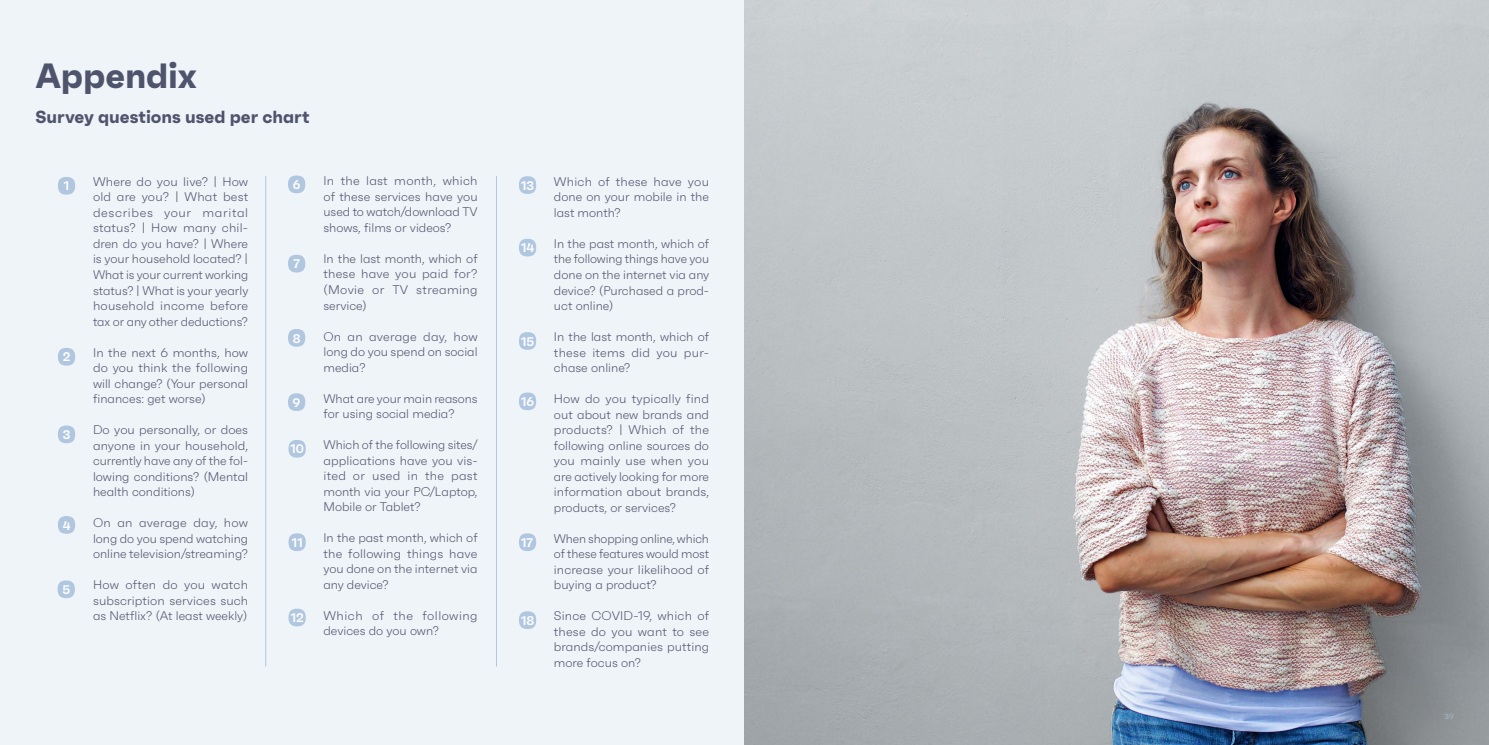
<style>
.page{position:relative;width:1489px;height:745px;background:#fff}
.page>*{position:absolute;margin:0;border:0;box-sizing:border-box;transform-origin:0 0}
.t1{font:700 35px "Faktum";letter-spacing:-.005em;color:#4f546d}
.t2{font:700 17.5px "Faktum";color:#4f546d}
.t3{font:300 12.5px/15.5px "Faktum";color:#4f546d;text-align:justify}
.t4{font:300 12.5px/15.5px "Faktum";letter-spacing:.035em;color:#4f546d}
.t5{font:600 12.5px "Faktum";color:#fff}
.t6{font:300 7.5px "Faktum";color:#b1c7e0}
</style>
<div class="page">
<div style="left:0;top:0;width:1488px;height:744px;background:#eff4f9"></div>
<div style="left:58px;top:177px;width:17px;height:17px;background:#b1c7e0;border-radius:50%"></div>
<div style="left:58px;top:347px;width:17px;height:18px;background:#b1c7e0;border-radius:50%"></div>
<div style="left:58px;top:425px;width:17px;height:18px;background:#b1c7e0;border-radius:50%"></div>
<div style="left:58px;top:515px;width:17px;height:18px;background:#b1c7e0;border-radius:50%"></div>
<div style="left:58px;top:580px;width:17px;height:17px;background:#b1c7e0;border-radius:50%"></div>
<div style="left:288px;top:175px;width:17px;height:18px;background:#b1c7e0;border-radius:50%"></div>
<div style="left:288px;top:254px;width:17px;height:18px;background:#b1c7e0;border-radius:50%"></div>
<div style="left:288px;top:329px;width:17px;height:17px;background:#b1c7e0;border-radius:50%"></div>
<div style="left:288px;top:393px;width:17px;height:18px;background:#b1c7e0;border-radius:50%"></div>
<div style="left:288px;top:439px;width:18px;height:18px;background:#b1c7e0;border-radius:50%"></div>
<div style="left:288px;top:533px;width:18px;height:17px;background:#b1c7e0;border-radius:50%"></div>
<div style="left:288px;top:608px;width:18px;height:18px;background:#b1c7e0;border-radius:50%"></div>
<hr style="left:265px;top:176px;width:1px;height:490px;background:#b1c7e0">
<hr style="left:496px;top:176px;width:1px;height:490px;background:#b1c7e0">
<div style="left:519px;top:176px;width:17px;height:18px;background:#b1c7e0;border-radius:50%"></div>
<div style="left:519px;top:238px;width:17px;height:18px;background:#b1c7e0;border-radius:50%"></div>
<div style="left:519px;top:332px;width:17px;height:17px;background:#b1c7e0;border-radius:50%"></div>
<div style="left:519px;top:392px;width:17px;height:18px;background:#b1c7e0;border-radius:50%"></div>
<div style="left:519px;top:533px;width:17px;height:17px;background:#b1c7e0;border-radius:50%"></div>
<div style="left:519px;top:611px;width:17px;height:17px;background:#b1c7e0;border-radius:50%"></div>
<img style="left:744px;top:0;width:744px;height:744px">
<h1 class="t1" style="left:35px;top:53px;width:163px">Appendix</h1>
<h2 class="t2" style="left:35px;top:106px;width:276px">Survey questions used per chart</h2>
<p class="t5" style="left:64px;top:178px;width:7px">1</p>
<p class="t5" style="left:63px;top:349px;width:9px">2</p>
<p class="t5" style="left:63px;top:426px;width:9px">3</p>
<p class="t5" style="left:63px;top:517px;width:9px">4</p>
<p class="t5" style="left:62px;top:581px;width:9px">5</p>
<p class="t3" style="left:93px;top:174px;width:157px">Where do you live? | How old are you? | What best describes your marital status? | How many chil&shy;dren do you have? | Where is your household located? | What is your current working status? | What is your yearly household income before tax or any other deductions?</p>
<p class="t3" style="left:93px;top:344px;width:157px">In the next 6 months, how do you think the following will change? (Your personal finances: get worse)</p>
<p class="t3" style="left:93px;top:422px;width:157px">Do you personally, or does anyone in your household, currently have any of the fol&shy;lowing conditions? (Mental health conditions)</p>
<p class="t3" style="left:93px;top:515px;width:157px">On an average day, how long do you spend watching online television/streaming?</p>
<p class="t3" style="left:93px;top:577px;width:157px">How often do you watch subscription services such as Netflix? (At least weekly)</p>
<p class="t5" style="left:293px;top:177px;width:9px">6</p>
<p class="t5" style="left:293px;top:256px;width:8px">7</p>
<p class="t5" style="left:293px;top:330px;width:9px">8</p>
<p class="t5" style="left:293px;top:394px;width:9px">9</p>
<p class="t5" style="left:290px;top:441px;width:15px">10</p>
<p class="t5" style="left:291px;top:534px;width:13px">11</p>
<p class="t5" style="left:290px;top:609px;width:15px">12</p>
<p class="t3" style="left:323px;top:173px;width:156px">In the last month, which of these services have you used to watch/download TV shows, films or videos?</p>
<p class="t3" style="left:323px;top:250px;width:156px">In the last month, which of these have you paid for? (Movie or TV streaming service)</p>
<p class="t3" style="left:323px;top:328px;width:156px">On an average day, how long do you spend on social media?</p>
<p class="t3" style="left:323px;top:390px;width:156px">What are your main reasons for using social media?</p>
<p class="t3" style="left:323px;top:436px;width:156px">Which of the following sites/ applications have you vis&shy;ited or used in the past month via your PC/Laptop, Mobile or Tablet?</p>
<p class="t3" style="left:323px;top:529px;width:156px">In the past month, which of the following things have you done on the internet via any device?</p>
<p class="t4" style="left:323px;top:607px;width:156px">Which of the following devices do you own?</p>
<p class="t5" style="left:521px;top:177px;width:15px">13</p>
<p class="t5" style="left:521px;top:240px;width:15px">14</p>
<p class="t5" style="left:521px;top:333px;width:15px">15</p>
<p class="t5" style="left:521px;top:393px;width:15px">16</p>
<p class="t5" style="left:521px;top:534px;width:14px">17</p>
<p class="t5" style="left:520px;top:612px;width:15px">18</p>
<p class="t3" style="left:554px;top:174px;width:157px">Which of these have you done on your mobile in the last month?</p>
<p class="t3" style="left:554px;top:236px;width:157px">In the past month, which of the following things have you done on the internet via any device? (Purchased a prod&shy;uct online)</p>
<p class="t3" style="left:554px;top:329px;width:157px">In the last month, which of these items did you pur&shy;chase online?</p>
<p class="t3" style="left:554px;top:391px;width:157px">How do you typically find out about new brands and products? | Which of the following online sources do you mainly use when you are actively looking for more information about brands, products, or services?</p>
<p class="t3" style="left:554px;top:530px;width:157px">When shopping online, which of these features would most increase your likelihood of buying a product?</p>
<p class="t3" style="left:554px;top:608px;width:157px">Since COVID-19, which of these do you want to see brands/companies putting more focus on?</p>
<p class="t6" style="left:1444px;top:711px;width:11px">39</p>
</div>
